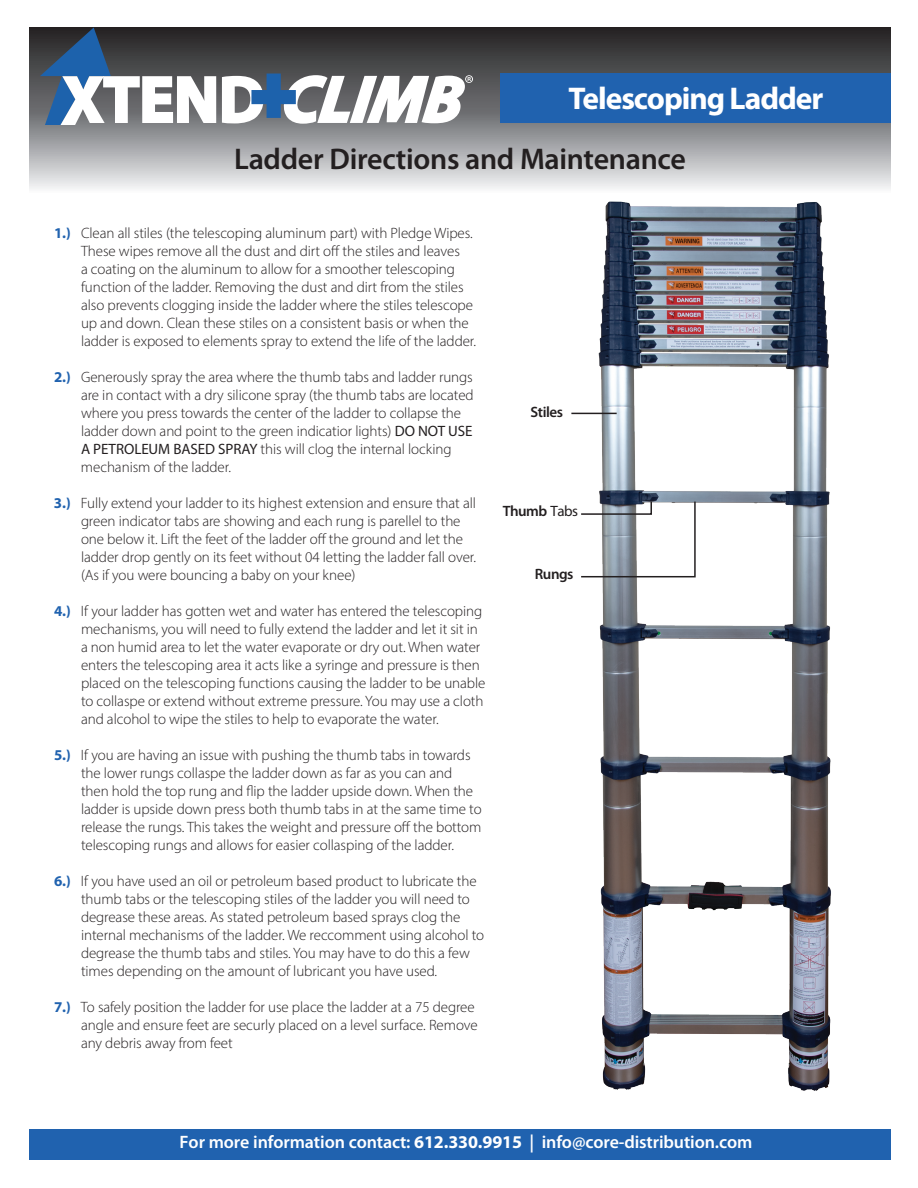
<style>
.page{position:relative;width:918px;height:1188px;background:#fff}
.page>*{position:absolute;margin:0;border:0;box-sizing:border-box;transform-origin:0 0}
.t1{font:700 31.5px "Myriad Pro";letter-spacing:-.035em;color:#fff}
.t2{font:600 30px "Myriad Pro";letter-spacing:-.01em;color:#231f20}
.t3{font:600 18px "Myriad Pro";letter-spacing:-.005em;color:#fff}
.t4{font:300 15px/18px "Myriad Pro";letter-spacing:-.005em;color:#231f20}
.t5{font:600 15px "Myriad Pro";letter-spacing:-.03em;color:#231f20}
.s1{font-weight:700;color:#2062af}
.s2{font-weight:400}
.s3{font-weight:700}
</style>
<div class="page">
<svg style="left:29px;top:27px;width:862px;height:162px"></svg>
<div style="left:500px;top:73px;width:391px;height:50px;background:#2062af"></div>
<svg style="left:40px;top:28px;width:176px;height:96px"></svg>
<svg style="left:222px;top:74px;width:251px;height:50px"></svg>
<div style="left:29px;top:1129px;width:862px;height:31px;background:#2062af"></div>
<img style="left:571px;top:201px;width:260px;height:890px">
<hr style="left:571px;top:413px;width:46px;height:1px;background:#231f20">
<svg style="left:580px;top:500px;width:116px;height:78px"></svg>
<p class="t1" style="left:568px;top:77px;width:257px">Telescoping Ladder</p>
<p class="t2" style="left:234px;top:140px;width:453px">Ladder Directions and Maintenance</p>
<p class="t4" style="left:81px;top:224px;width:397px;text-indent:-27px"><span class="s1">1.)</span> Clean all stiles (the telescoping aluminum part) with Pledge Wipes.<br>These wipes remove all the dust and dirt off the stiles and leaves<br>a coating on the aluminum to allow for a smoother telescoping function of the ladder. Removing the dust and dirt from the stiles also prevents clogging inside the ladder where the stiles telescope up and down. Clean these stiles on a consistent basis or when the ladder is exposed to elements spray to extend the life of the ladder.</p>
<p class="t4" style="left:81px;top:368px;width:394px;text-indent:-27px"><span class="s1">2.)</span> Generously spray the area where the thumb tabs and ladder rungs are in contact with a dry silicone spray (the thumb tabs are located where you press towards the center of the ladder to collapse the ladder down and point to the green indicatior lights) <span class="s2">DO NOT USE</span></p>
<p class="t4" style="left:81px;top:440px;width:372px"><span class="s2">A PETROLEUM BASED SPRAY</span> this will clog the internal locking mechanism of the ladder.</p>
<p class="t4" style="left:81px;top:494px;width:397px;text-indent:-27px"><span class="s1">3.)</span> Fully extend your ladder to its highest extension and ensure that all green indicator tabs are showing and each rung is parellel to the one below it. Lift the feet of the ladder off the ground and let the ladder drop gently on its feet without 04 letting the ladder fall over.</p>
<p class="t4" style="left:81px;top:566px;width:276px">(As if you were bouncing a baby on your knee)</p>
<p class="t4" style="left:81px;top:602px;width:406px;text-indent:-27px"><span class="s1">4.)</span> If your ladder has gotten wet and water has entered the telescoping mechanisms, you will need to fully extend the ladder and let it sit in a non humid area to let the water evaporate or dry out. When water enters the telescoping area it acts like a syringe and pressure is then placed on the telescoping functions causing the ladder to be unable to collaspe or extend without extreme pressure. You may use a cloth and alcohol to wipe the stiles to help to evaporate the water.</p>
<p class="t4" style="left:81px;top:746px;width:402px;text-indent:-27px"><span class="s1">5.)</span> If you are having an issue with pushing the thumb tabs in towards the lower rungs collaspe the ladder down as far as you can and then hold the top rung and flip the ladder upside down. When the ladder is upside down press both thumb tabs in at the same time to release the rungs. This takes the weight and pressure off the bottom telescoping rungs and allows for easier collasping of the ladder.</p>
<p class="t4" style="left:81px;top:872px;width:405px;text-indent:-27px"><span class="s1">6.)</span> If you have used an oil or petroleum based product to lubricate the thumb tabs or the telescoping stiles of the ladder you will need to degrease these areas. As stated petroleum based sprays clog the internal mechanisms of the ladder. We reccomment using alcohol to degrease the thumb tabs and stiles. You may have to do this a few times depending on the amount of lubricant you have used.</p>
<p class="t4" style="left:81px;top:998px;width:398px;text-indent:-27px"><span class="s1">7.)</span> To safely position the ladder for use place the ladder at a 75 degree angle and ensure feet are securly placed on a level surface. Remove any debris away from feet</p>
<p class="t5" style="left:531px;top:402px;width:34px">Stiles</p>
<p class="t5" style="left:503px;top:501px;width:77px">Thumb <span class="s2">Tabs</span></p>
<p class="t5" style="left:535px;top:565px;width:40px">Rungs</p>
<p class="t3" style="left:180px;top:1131px;width:574px">For more information contact: <span class="s3">612.330.9915</span> | info@core-distribution.com</p>
</div>
